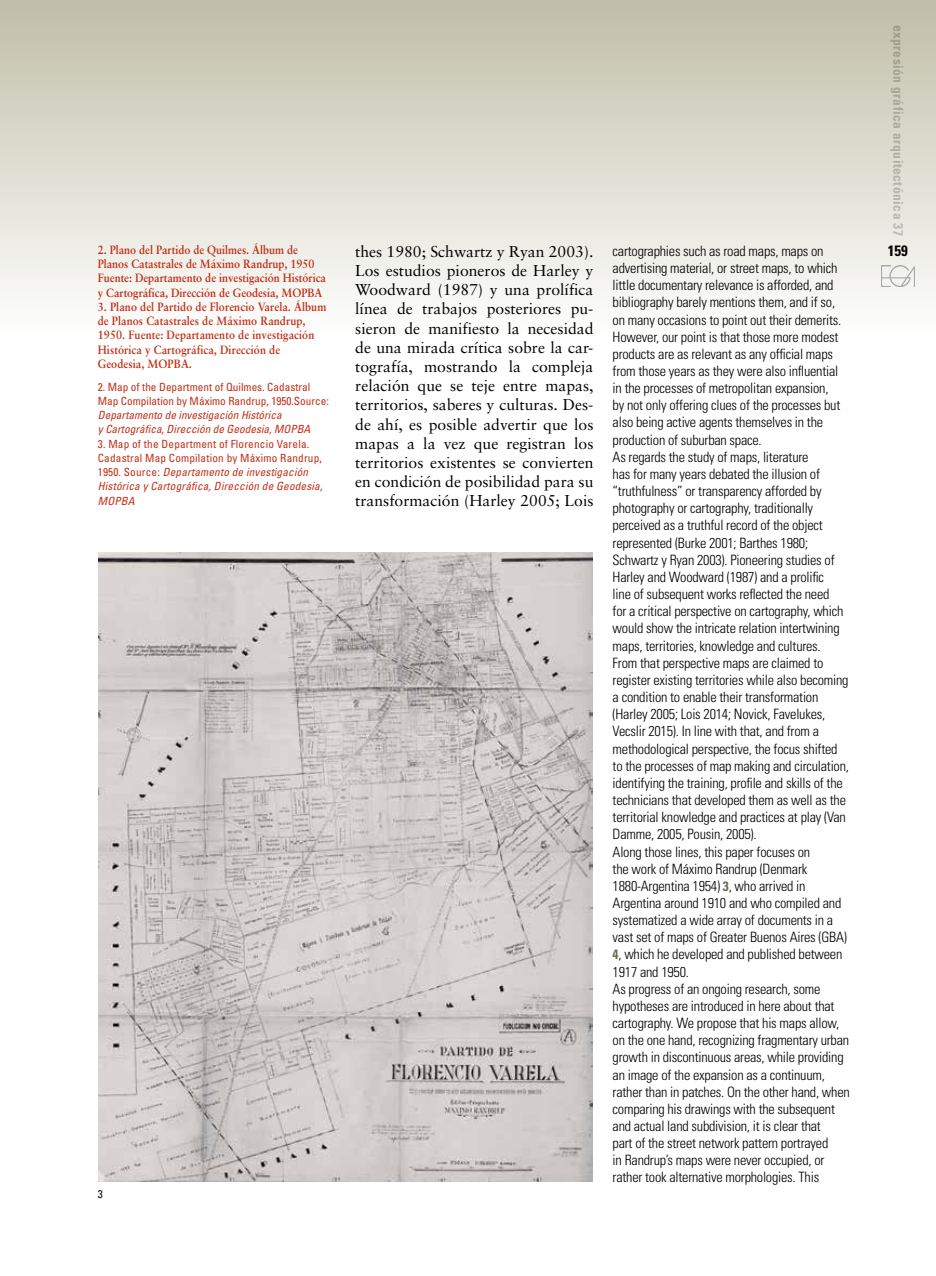
<style>
.page{position:relative;width:936px;height:1276px;background:#fff}
.page>*{position:absolute;margin:0;border:0;box-sizing:border-box;transform-origin:0 0}
.t1{font:15.75px/19.2px "Sabon";color:#000;text-align:justify}
.t2{font:700 condensed 15px "Univers";color:#000}
.t3{font:300 condensed 14.25px/17.1px "Univers";letter-spacing:-.015em;color:#000}
.t4{font:700 condensed 13.5px "Univers";letter-spacing:.035em;color:#a7a9ac}
.t5{font:700 12px/14.2px "Sabon";letter-spacing:.005em;color:#c03019;scale:.9 1}
.t6{font:condensed 11.25px/14.2px "Univers";color:#c03019}
.t7{font:italic condensed 11.25px/14.2px "Univers";color:#c03019}
.t8{font:condensed 11.25px "Univers";color:#000}
.s1{font-style:italic}
.s2{font-weight:700;font-size:13.5px;color:#6e6b4a}
</style>
<div class="page">
<div style="left:0;top:0;width:935px;height:334px;background:linear-gradient(to bottom,#c0bea7,#fefefd)"></div>
<img style="left:98px;top:553px;width:495px;height:628px">
<img style="left:880px;top:265px;width:34px;height:21px">
<p class="t5" style="left:98px;top:242px;width:255px">2. Plano del Partido de Quilmes. Álbum de Planos Catastrales de Máximo Randrup, 1950<br>Fuente: Departamento de investigación Histórica y Cartográfica, Dirección de Geodesia, MOPBA</p>
<p class="t5" style="left:98px;top:299px;width:255px">3. Plano del Partido de Florencio Varela. Álbum de Planos Catastrales de Máximo Randrup, 1950. Fuente: Departamento de investigación Histórica y Cartográfica, Dirección de Geodesia, MOPBA</p>
<p class="t5" style="left:189px;top:356px;width:5px">.</p>
<p class="t6" style="left:98px;top:379px;width:233px">2. Map of the Department of Quilmes. Cadastral<br>Map Compilation by Máximo Randrup, 1950.Source:</p>
<p class="t7" style="left:98px;top:408px;width:214px">Departamento de investigación Histórica<br>y Cartográfica, Dirección de Geodesia, MOPBA</p>
<p class="t6" style="left:98px;top:436px;width:226px">3. Map of the Department of Florencio Varela.<br>Cadastral Map Compilation by Máximo Randrup, 1950. Source: <span class="s1">Departamento de investigación Histórica y Cartográfica, Dirección de Geodesia, MOPBA</span></p>
<p class="t8" style="left:98px;top:1186px;width:6px">3</p>
<p class="t4" style="left:906px;top:25px;width:213px;rotate:90deg">expresión gráfica arquitectónica 37</p>
<p class="t1" style="left:355px;top:241px;width:240px">thes 1980; Schwartz y Ryan 2003).<br>Los estudios pioneros de Harley y Woodward (1987) y una prolífica línea de trabajos posteriores pu&shy;sieron de manifiesto la necesidad de una mirada crítica sobre la car&shy;tografía, mostrando la compleja relación que se teje entre mapas, territorios, saberes y culturas. Des&shy;de ahí, es posible advertir que los mapas a la vez que registran los territorios existentes se convierten en condición de posibilidad para su transformación (Harley 2005; Lois</p>
<p class="t2" style="left:887px;top:242px;width:21px">159</p>
<p class="t3" style="left:612px;top:242px;width:239px">cartographies such as road maps, maps on advertising material, or street maps, to which little documentary relevance is afforded, and bibliography barely mentions them, and if so, on many occasions to point out their demerits.<br>However, our point is that those more modest products are as relevant as any official maps from those years as they were also influential in the processes of metropolitan expansion,<br>by not only offering clues of the processes but also being active agents themselves in the production of suburban space.<br>As regards the study of maps, literature<br>has for many years debated the illusion of “truthfulness” or transparency afforded by photography or cartography, traditionally perceived as a truthful record of the object represented (Burke 2001; Barthes 1980; Schwartz y Ryan 2003). Pioneering studies of Harley and Woodward (1987) and a prolific<br>line of subsequent works reflected the need<br>for a critical perspective on cartography, which would show the intricate relation intertwining maps, territories, knowledge and cultures.<br>From that perspective maps are claimed to register existing territories while also becoming a condition to enable their transformation (Harley 2005; Lois 2014; Novick, Favelukes, Vecslir 2015). In line with that, and from a methodological perspective, the focus shifted to the processes of map making and circulation, identifying the training, profile and skills of the technicians that developed them as well as the territorial knowledge and practices at play (Van Damme, 2005, Pousin, 2005).<br>Along those lines, this paper focuses on<br>the work of Máximo Randrup (Denmark 1880-Argentina 1954) <span class="s2">3</span>, who arrived in Argentina around 1910 and who compiled and systematized a wide array of documents in a vast set of maps of Greater Buenos Aires (GBA)<br><span class="s2">4</span>, which he developed and published between 1917 and 1950.<br>As progress of an ongoing research, some hypotheses are introduced in here about that cartography. We propose that his maps allow, on the one hand, recognizing fragmentary urban growth in discontinuous areas, while providing an image of the expansion as a continuum, rather than in patches. On the other hand, when comparing his drawings with the subsequent and actual land subdivision, it is clear that<br>part of the street network pattern portrayed<br>in Randrup’s maps were never occupied, or rather took alternative morphologies. This</p>
</div>
